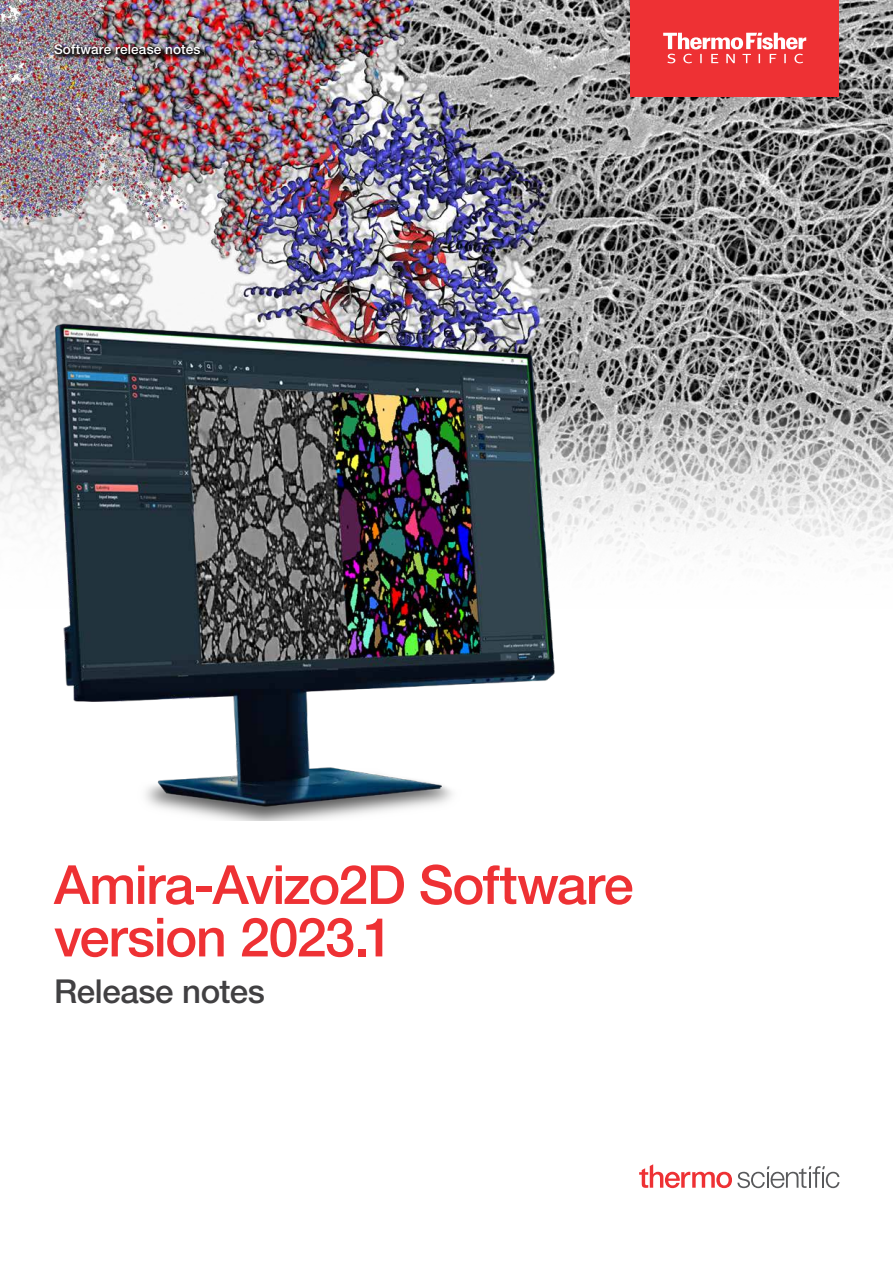
<style>
.page{position:relative;width:893px;height:1263px;background:#fff}
.page>*{position:absolute;margin:0;border:0;box-sizing:border-box;transform-origin:0 0}
.t1{font:500 54px/52.5px "Helvetica Neue LTW1 G";letter-spacing:-.025em;color:#ee3134}
.t2{font:500 33px "Helvetica Neue LTW1 G";letter-spacing:-.01em;color:#414042}
.t3{font:500 13.5px "Helvetica Neue LTW1 G";letter-spacing:.015em;color:#fff}
</style>
<div class="page">
<img style="left:0;top:0;width:893px;height:374px">
<svg style="left:597px;top:374px;width:296px;height:182px"></svg>
<img style="left:0;top:274px;width:597px;height:547px">
<div style="left:52px;top:42px;width:155px;height:18px;background:#000;opacity:.85"></div>
<svg style="left:639px;top:1164px;width:200px;height:24px"></svg>
<div style="left:630px;top:0;width:209px;height:96px;background:#ee3134"></div>
<svg style="left:663px;top:33px;width:143px;height:30px"></svg>
<p class="t3" style="left:54px;top:41px;width:148px">Software release notes</p>
<p class="t1" style="left:54px;top:858px;width:581px">Amira-Avizo2D Software version 2023.1</p>
<p class="t2" style="left:54px;top:971px;width:212px">Release notes</p>
</div>
